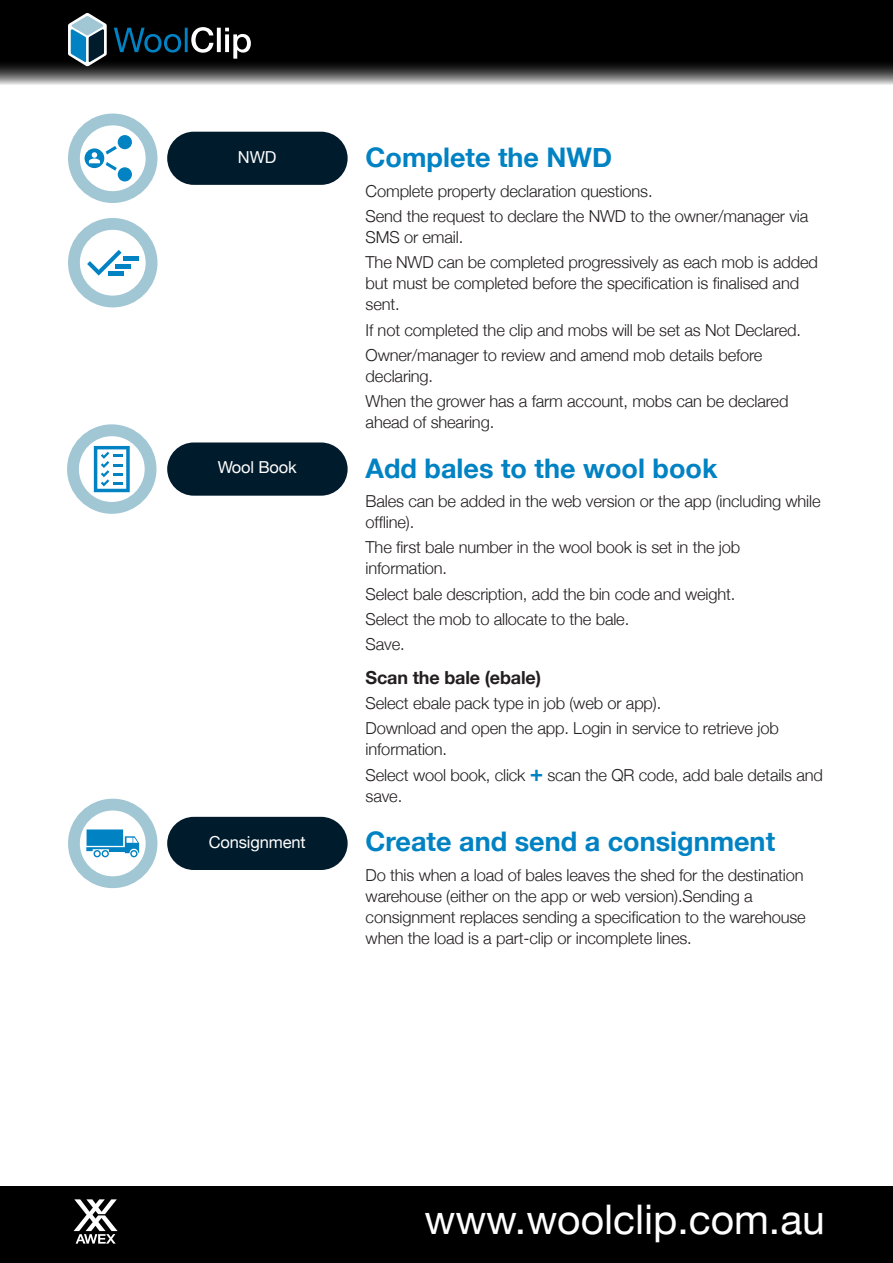
<style>
.page{position:relative;width:893px;height:1263px;background:#fff}
.page>*{position:absolute;margin:0;border:0;box-sizing:border-box;transform-origin:0 0}
.WoolClip_heading{font:40.8px "Helvetica Neue";color:#fff}
.AWEX_Heading_2{font:700 27px "Helvetica Neue";color:#0082c3}
.AWEX_Body_text{font:700 18px "Helvetica Neue";letter-spacing:-.01em;color:#231f20}
.AWEX_Body_text-2{font:300 16.5px/21px "Helvetica Neue";letter-spacing:-.01em;color:#231f20}
.AWEX_Body_text-3{font:16.5px "Helvetica Neue";letter-spacing:-.01em;color:#fff}
.s1{font-weight:700;font-size:22.5px;color:#0082c3}
</style>
<div class="page">
<div style="left:0;top:1186px;width:893px;height:77px;background:#000"></div>
<svg style="left:74px;top:1199px;width:44px;height:44px"></svg>
<div style="left:167px;top:132px;width:181px;height:53px;background:#001b2b;border-radius:27px"></div>
<div style="left:167px;top:442px;width:181px;height:54px;background:#001b2b;border-radius:27px"></div>
<svg style="left:94px;top:446px;width:36px;height:46px"></svg>
<div style="left:67px;top:424px;width:89px;height:90px;border:12px solid #a1c6d4;border-radius:50%"></div>
<div style="left:68px;top:114px;width:89px;height:89px;border:12px solid #a1c6d4;border-radius:50%"></div>
<div style="left:118px;top:135px;width:14px;height:14px;background:#0082c3;border-radius:50%"></div>
<svg style="left:85px;top:146px;width:32px;height:25px"></svg>
<div style="left:118px;top:167px;width:14px;height:14px;background:#0082c3;border-radius:50%"></div>
<svg style="left:87px;top:250px;width:35px;height:26px"></svg>
<hr style="left:115px;top:264px;width:16px;height:4px;background:#0082c3">
<hr style="left:123px;top:257px;width:15px;height:4px;background:#0082c3">
<div style="left:108px;top:271px;width:16px;height:5px;background:#0082c3"></div>
<div style="left:68px;top:218px;width:89px;height:89px;border:12px solid #a1c6d4;border-radius:50%"></div>
<div style="left:0;top:0;width:893px;height:60px;background:#000"></div>
<svg style="left:0;top:60px;width:893px;height:25px;background:#585858"></svg>
<svg style="left:68px;top:13px;width:39px;height:53px;background:#5b7f90"></svg>
<svg style="left:114px;top:27px;width:137px;height:32px"></svg>
<div style="left:167px;top:817px;width:181px;height:53px;background:#001b2b;border-radius:27px"></div>
<div style="left:87px;top:829px;width:36px;height:17px;background:#0082c3"></div>
<svg style="left:86px;top:836px;width:53px;height:21px"></svg>
<div style="left:68px;top:799px;width:89px;height:89px;border:12px solid #a1c6d4;border-radius:50%"></div>
<p class="AWEX_Body_text-3" style="left:238px;top:147px;width:40px">NWD</p>
<p class="AWEX_Body_text-3" style="left:218px;top:458px;width:81px">Wool Book</p>
<p class="AWEX_Body_text-3" style="left:209px;top:832px;width:98px">Consignment</p>
<p class="AWEX_Heading_2" style="left:366px;top:141px;width:248px">Complete the NWD</p>
<p class="AWEX_Body_text-2" style="left:366px;top:180px;width:288px">Complete property declaration questions.</p>
<p class="AWEX_Body_text-2" style="left:366px;top:205px;width:444px">Send the request to declare the NWD to the owner/manager via<br>SMS or email.</p>
<p class="AWEX_Body_text-2" style="left:366px;top:252px;width:454px">The NWD can be completed progressively as each mob is added but must be completed before the specification is finalised and sent.</p>
<p class="AWEX_Body_text-2" style="left:366px;top:319px;width:437px">If not completed the clip and mobs will be set as Not Declared.</p>
<p class="AWEX_Body_text-2" style="left:366px;top:344px;width:398px">Owner/manager to review and amend mob details before declaring.</p>
<p class="AWEX_Body_text-2" style="left:366px;top:390px;width:424px">When the grower has a farm account, mobs can be declared ahead of shearing.</p>
<p class="AWEX_Heading_2" style="left:366px;top:451px;width:353px">Add bales to the wool book</p>
<p class="AWEX_Body_text-2" style="left:366px;top:490px;width:456px">Bales can be added in the web version or the app (including while offline).</p>
<p class="AWEX_Body_text-2" style="left:366px;top:537px;width:376px">The first bale number in the wool book is set in the job information.</p>
<p class="AWEX_Body_text-2" style="left:366px;top:583px;width:371px">Select bale description, add the bin code and weight.</p>
<p class="AWEX_Body_text-2" style="left:366px;top:608px;width:265px">Select the mob to allocate to the bale.</p>
<p class="AWEX_Body_text-2" style="left:366px;top:633px;width:41px">Save.</p>
<p class="AWEX_Body_text" style="left:366px;top:666px;width:177px">Scan the bale (ebale)</p>
<p class="AWEX_Body_text-2" style="left:366px;top:692px;width:297px">Select ebale pack type in job (web or app).</p>
<p class="AWEX_Body_text-2" style="left:366px;top:718px;width:415px">Download and open the app. Login in service to retrieve job information.</p>
<p class="AWEX_Body_text-2" style="left:366px;top:764px;width:459px">Select wool book, click <span class="s1">+</span> scan the QR code, add bale details and save.</p>
<p class="AWEX_Heading_2" style="left:366px;top:825px;width:411px">Create and send a consignment</p>
<p class="AWEX_Body_text-2" style="left:366px;top:864px;width:442px">Do this when a load of bales leaves the shed for the destination warehouse (either on the app or web version).Sending a consignment replaces sending a specification to the warehouse when the load is a part-clip or incomplete lines.</p>
<p class="WoolClip_heading" style="left:424px;top:1195px;width:402px">www.woolclip.com.au</p>
</div>
